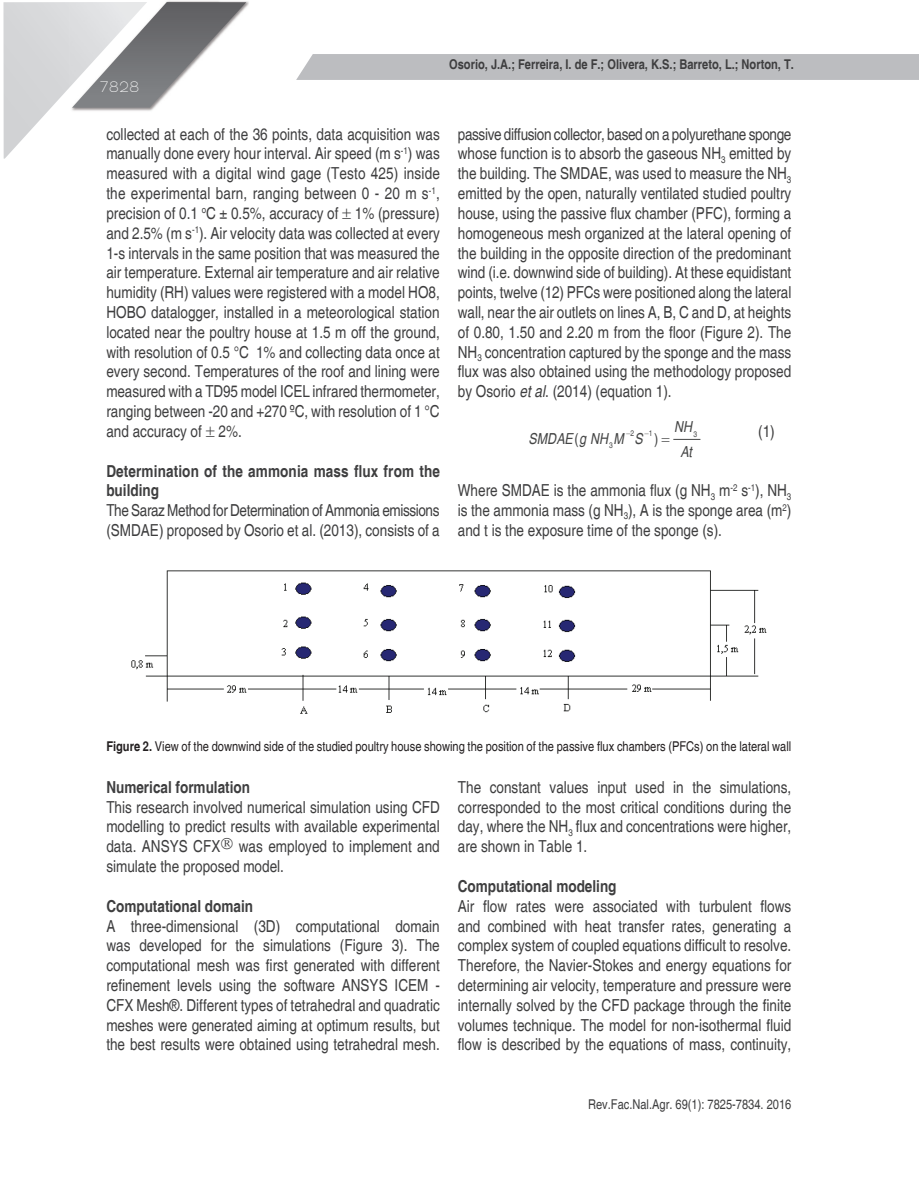
<style>
.page{position:relative;width:919px;height:1183px;background:#fff}
.page>*{position:absolute;margin:0;border:0;box-sizing:border-box;transform-origin:0 0}
.t1{font:condensed 16.5px/19.8px "Helvetica";color:#3e3e3f;text-align:justify}
.t2{font:700 condensed 16.5px/19.8px "Helvetica";color:#3e3e3f}
.t3{font:condensed 16.5px/19.8px "Helvetica";letter-spacing:-.025em;color:#3e3e3f}
.t4{font:italic condensed 15.15px "Helvetica";color:#444545}
.t5{font:condensed 15.15px "Helvetica";color:#444545}
.t6{font:100 15px "Zona Pro";color:#fff}
.t7{font:condensed 13.5px "Helvetica";color:#231f20}
.t8{font:700 condensed 13.5px "Helvetica";color:#3e3e3f}
.t9{font:condensed 13.5px "Helvetica";color:#3e3e3f}
.t10{font:condensed 8.1px "Helvetica";color:#444545}
.s1{font-style:italic}
.s2{font-weight:700}
</style>
<div class="page">
<img style="left:166px;top:1px;width:83px;height:6px">
<svg style="left:3px;top:2px;width:243px;height:157px"></svg>
<div style="left:296px;top:54px;width:622px;height:26px;background:#bcbdc0"></div>
<img style="left:131px;top:570px;width:636px;height:144px">
<svg style="left:673px;top:438px;width:27px;height:2px"></svg>
<p class="t6" style="left:100px;top:77px;width:41px">7828</p>
<p class="t8" style="left:449px;top:56px;width:346px">Osorio, J.A.; Ferreira, I. de F.; Olivera, K.S.; Barreto, L.; Norton, T.</p>
<p class="t1" style="left:106px;top:124px;width:335px">collected at each of the 36 points, data acquisition was manually done every hour interval. Air speed (m s<sup>-1</sup>) was measured with a digital wind gage (Testo 425) inside the experimental barn, ranging between 0 - 20 m s<sup>-1</sup>, precision of 0.1 <sup>o</sup>C ± 0.5%, accuracy of 1% (pressure) and 2.5% (m s<sup>-1</sup>). Air velocity data was collected at every 1-s intervals in the same position that was measured the air temperature. External air temperature and air relative humidity (RH) values were registered with a model HO8, HOBO datalogger, installed in a meteorological station located near the poultry house at 1.5 m off the ground, with resolution of 0.5 °C 1% and collecting data once at every second. Temperatures of the roof and lining were measured with a TD95 model ICEL infrared thermometer, ranging between -20 and +270 ºC, with resolution of 1 °C and accuracy of 2%.</p>
<p class="t2" style="left:106px;top:461px;width:335px">Determination of the ammonia mass flux from the building</p>
<p class="t3" style="left:106px;top:500px;width:335px">The Saraz Method for Determination of Ammonia emissions (SMDAE) proposed by Osorio et al. (2013), consists of a</p>
<p class="t1" style="left:458px;top:124px;width:335px">passive diffusion collector, based on a polyurethane sponge whose function is to absorb the gaseous NH<sub>3</sub> emitted by the building. The SMDAE, was used to measure the NH<sub>3 </sub>emitted by the open, naturally ventilated studied poultry house, using the passive flux chamber (PFC), forming a homogeneous mesh organized at the lateral opening of the building in the opposite direction of the predominant wind (i.e. downwind side of building). At these equidistant points, twelve (12) PFCs were positioned along the lateral wall, near the air outlets on lines A, B, C and D, at heights of 0.80, 1.50 and 2.20 m from the floor (Figure 2). The NH<sub>3</sub> concentration captured by the sponge and the mass flux was also obtained using the methodology proposed by Osorio <span class="s1">et al</span>. (2014) (equation 1).</p>
<p class="t1" style="left:758px;top:421px;width:18px">(1)</p>
<p class="t4" style="left:674px;top:417px;width:19px">NH</p>
<p class="t10" style="left:626px;top:428px;width:10px">−2</p>
<p class="t10" style="left:644px;top:428px;width:10px">−1</p>
<p class="t10" style="left:693px;top:429px;width:5px">3</p>
<p class="t4" style="left:528px;top:429px;width:116px">SMDAE g NH M S</p>
<p class="t5" style="left:574px;top:429px;width:6px">(</p>
<p class="t5" style="left:654px;top:429px;width:6px">)</p>
<p class="t10" style="left:609px;top:440px;width:5px">3</p>
<p class="t4" style="left:680px;top:442px;width:13px">At</p>
<p class="t1" style="left:458px;top:480px;width:335px">Where SMDAE is the ammonia flux (g NH<sub>3</sub> m<sup>-2</sup> s<sup>-1</sup>), NH<sub>3 </sub>is the ammonia mass (g NH<sub>3</sub>), A is the sponge area (m<sup>2</sup>) and t is the exposure time of the sponge (s).</p>
<p class="t7" style="left:106px;top:738px;width:686px"><span class="s2">Figure 2.</span> View of the downwind side of the studied poultry house showing the position of the passive flux chambers (PFCs) on the lateral wall</p>
<p class="t2" style="left:106px;top:777px;width:145px">Numerical formulation</p>
<p class="t1" style="left:106px;top:796px;width:335px">This research involved numerical simulation using CFD modelling to predict results with available experimental data. ANSYS CFX was employed to implement and simulate the proposed model.</p>
<p class="t2" style="left:106px;top:895px;width:148px">Computational domain</p>
<p class="t1" style="left:106px;top:915px;width:335px">A three-dimensional (3D) computational domain was developed for the simulations (Figure 3). The computational mesh was first generated with different refinement levels using the software ANSYS ICEM - CFX Mesh®. Different types of tetrahedral and quadratic meshes were generated aiming at optimum results, but the best results were obtained using tetrahedral mesh.</p>
<p class="t1" style="left:458px;top:777px;width:335px">The constant values input used in the simulations, corresponded to the most critical conditions during the day, where the NH<sub>3</sub> flux and concentrations were higher, are shown in Table 1.</p>
<p class="t2" style="left:458px;top:876px;width:160px">Computational modeling</p>
<p class="t1" style="left:458px;top:895px;width:335px">Air flow rates were associated with turbulent flows and combined with heat transfer rates, generating a complex system of coupled equations difficult to resolve.<br>Therefore, the Navier-Stokes and energy equations for determining air velocity, temperature and pressure were internally solved by the CFD package through the finite volumes technique. The model for non-isothermal fluid flow is described by the equations of mass, continuity,</p>
<p class="t9" style="left:588px;top:1095px;width:205px">Rev.Fac.Nal.Agr. 69(1): 7825-7834. 2016</p>
</div>
